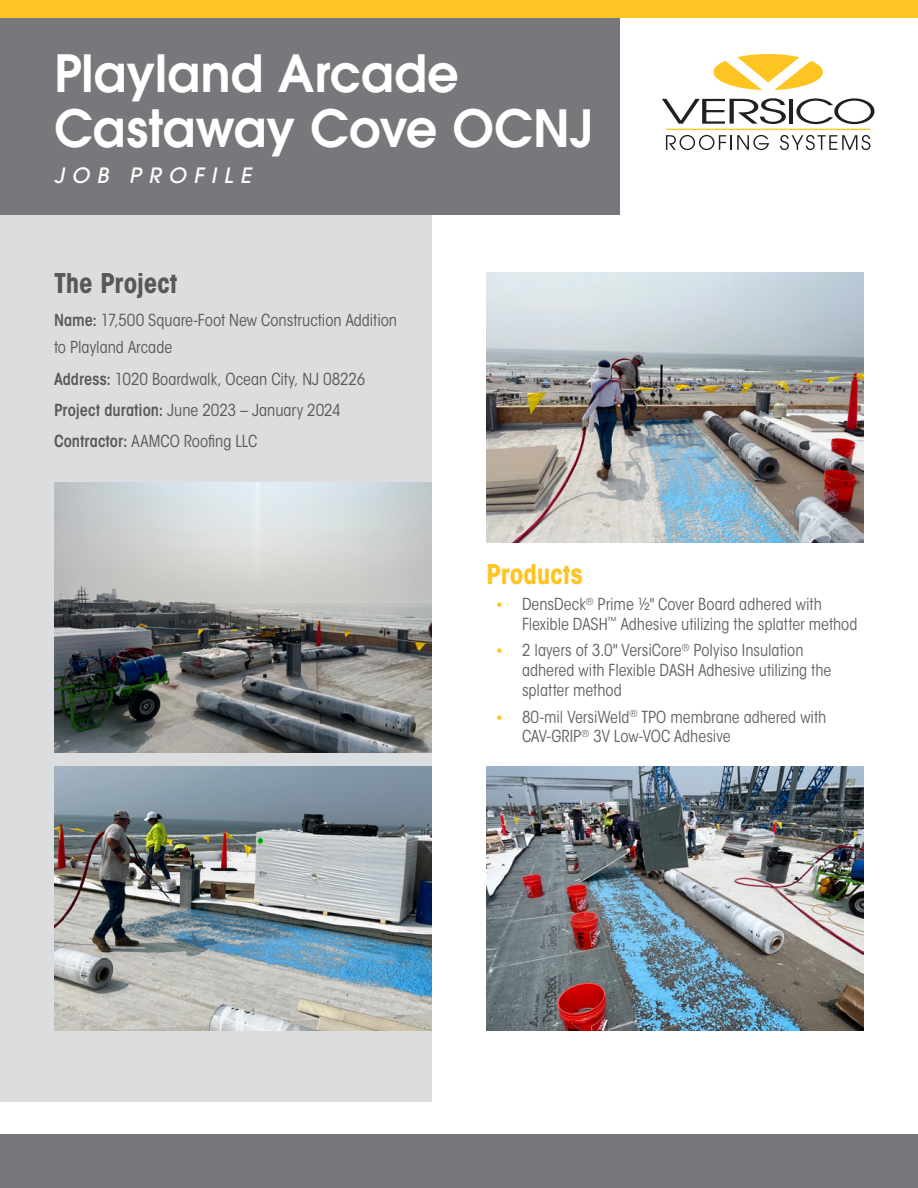
<style>
.page{position:relative;width:918px;height:1188px;background:#fff}
.page>*{position:absolute;margin:0;border:0;box-sizing:border-box;transform-origin:0 0}
.t1{font:600 51px/55.5px "ITC Avant Garde Std";color:#fff}
.t2{font:700 condensed 27px "ITC Avant Garde Std";letter-spacing:-.01em;color:#57585a}
.t3{font:700 condensed 27px "ITC Avant Garde Std";color:#fec422}
.t4{font:italic 500 21px "ITC Avant Garde Std";letter-spacing:.35em;color:#fff}
.t5{font:condensed 16.5px/19.8px "ITC Avant Garde Std";color:#636366}
.t6{font:condensed 16.5px/27px "ITC Avant Garde Std";letter-spacing:-.005em;color:#57585a}
.s1{font-weight:600}
.s2{font-stretch:normal;font-size:14.25px;color:#fec422}
</style>
<div class="page">
<div style="left:0;top:214px;width:432px;height:888px;background:#dcdddf"></div>
<div style="left:0;top:0;width:620px;height:214px;background:#76787b"></div>
<div style="left:0;top:0;width:918px;height:18px;background:#fec422"></div>
<div style="left:0;top:1134px;width:918px;height:54px;background:#76787b"></div>
<svg style="left:666px;top:135px;width:103px;height:15px"></svg>
<svg style="left:780px;top:135px;width:90px;height:15px"></svg>
<svg style="left:796px;top:98px;width:78px;height:26px"></svg>
<hr style="left:789px;top:99px;width:4px;height:25px;background:#231f20">
<svg style="left:662px;top:98px;width:124px;height:26px"></svg>
<hr style="left:666px;top:129px;width:204px;height:1px;background:#fec422">
<svg style="left:713px;top:54px;width:110px;height:36px"></svg>
<img style="left:486px;top:273px;width:378px;height:270px">
<img style="left:486px;top:766px;width:378px;height:265px">
<img style="left:54px;top:483px;width:378px;height:270px">
<img style="left:54px;top:766px;width:378px;height:265px">
<p class="t1" style="left:54px;top:44px;width:541px">Playland Arcade<br>Castaway Cove OCNJ</p>
<p class="t4" style="left:54px;top:162px;width:199px">JOB PROFILE</p>
<p class="t2" style="left:54px;top:266px;width:125px">The Project</p>
<p class="t6" style="left:54px;top:307px;width:345px"><span class="s1">Name:</span> 17,500 Square-Foot New Construction Addition to Playland Arcade</p>
<p class="t6" style="left:54px;top:365px;width:313px"><span class="s1">Address:</span> 1020 Boardwalk, Ocean City, NJ 08226</p>
<p class="t6" style="left:54px;top:397px;width:288px"><span class="s1">Project duration:</span> June 2023 – January 2024</p>
<p class="t6" style="left:54px;top:428px;width:205px"><span class="s1">Contractor:</span> AAMCO Roofing LLC</p>
<p class="t3" style="left:486px;top:556px;width:98px">Products</p>
<p class="t5" style="left:522px;top:594px;width:337px;text-indent:-27px"><span class="s2">•</span> DensDeck<sup>®</sup> Prime ½" Cover Board adhered with<br>Flexible DASH<sup>™</sup> Adhesive utilizing the splatter method</p>
<p class="t5" style="left:522px;top:641px;width:311px;text-indent:-27px"><span class="s2">•</span> 2 layers of 3.0" VersiCore<sup>®</sup> Polyiso Insulation adhered with Flexible DASH Adhesive utilizing the splatter method</p>
<p class="t5" style="left:522px;top:707px;width:306px;text-indent:-27px"><span class="s2">•</span> 80-mil VersiWeld<sup>®</sup> TPO membrane adhered with<br>CAV-GRIP<sup>®</sup> 3V Low-VOC Adhesive</p>
</div>
